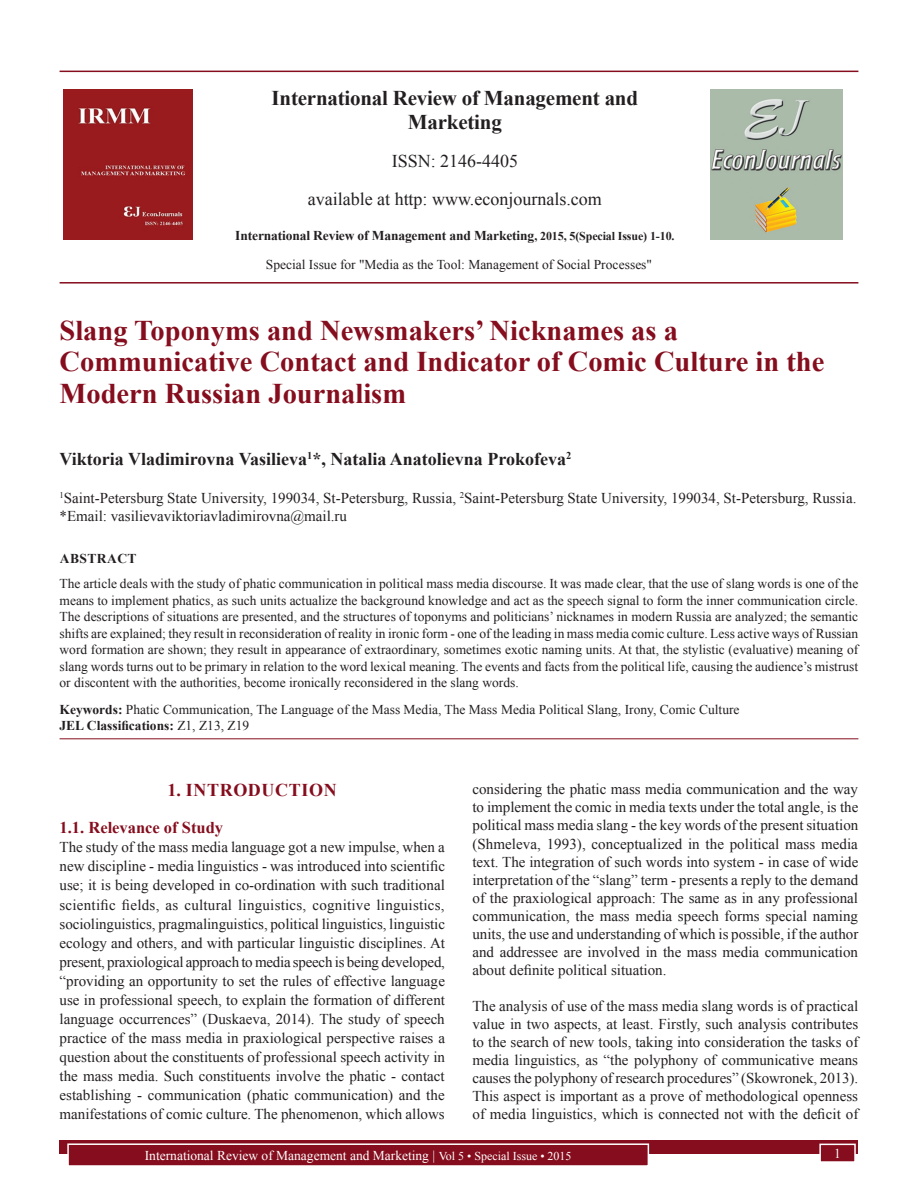
<style>
.page{position:relative;width:918px;height:1188px;background:#fff}
.page>*{position:absolute;margin:0;border:0;box-sizing:border-box;transform-origin:0 0}
.t1{font:700 28.5px/31.5px "Times New Roman";color:#850d1d}
.t2{font:700 21px/24px "Times New Roman";letter-spacing:-.01em;color:#231f20;text-align:center}
.t3{font:700 18px "Times New Roman";color:#231f20}
.t4{font:18px/38px "Times New Roman";color:#231f20;text-align:center}
.t5{font:700 18px "Times New Roman";letter-spacing:.035em;color:#850d1d}
.t6{font:700 16.5px "Times New Roman";color:#850d1d}
.t7{font:15px/18px "Times New Roman";color:#231f20;text-align:justify}
.t8{font:13.5px/16.5px "Times New Roman";color:#231f20;text-align:justify}
.t9{font:700 13.5px "Times New Roman";letter-spacing:-.01em;color:#231f20}
.t10{font:13.5px "Times New Roman";color:#fff}
.t11{font:700 13.5px "Times New Roman";letter-spacing:.035em;color:#231f20}
.s1{font-size:12px}
.s2{font-weight:700}
</style>
<div class="page">
<div style="left:60px;top:1140px;width:798px;height:13px;background:#850d1d"></div>
<div style="left:68px;top:1144px;width:580px;height:22px;background:#850d1d"></div>
<div style="left:67px;top:1143px;width:582px;height:24px;border:2px solid #fff"></div>
<div style="left:820px;top:1144px;width:35px;height:18px;background:#850d1d"></div>
<div style="left:819px;top:1144px;width:37px;height:19px;border:2px solid #fff"></div>
<hr style="left:60px;top:71px;width:798px;height:1px;background:#850d1d">
<hr style="left:60px;top:282px;width:798px;height:2px;background:#850d1d">
<img style="left:64px;top:89px;width:129px;height:151px">
<img style="left:711px;top:89px;width:132px;height:150px">
<hr style="left:60px;top:738px;width:798px;height:1px;background:#850d1d">
<h2 class="t2" style="left:272px;top:86px;width:368px">International Review of Management and<br>Marketing</h2>
<p class="t4" style="left:308px;top:142px;width:295px">ISSN: 2146-4405<br>available at http: www.econjournals.com</p>
<p class="t9" style="left:235px;top:228px;width:441px">International Review of Management and Marketing<span class="s1">, 2015, 5(Special Issue) 1-10.</span></p>
<p class="t8" style="left:266px;top:257px;width:388px">Special Issue for "Media as the Tool: Management of Social Processes"</p>
<h1 class="t1" style="left:60px;top:314px;width:766px">Slang Toponyms and Newsmakers’ Nicknames as a<br>Communicative Contact and Indicator of Comic Culture in the<br>Modern Russian Journalism</h1>
<p class="t3" style="left:60px;top:449px;width:513px">Viktoria Vladimirovna Vasilieva<sup>1</sup>*, Natalia Anatolievna Prokofeva<sup>2</sup></p>
<p class="t7" style="left:60px;top:489px;width:798px"><sup>1</sup>Saint-Petersburg State University, 199034, St-Petersburg, Russia, <sup>2</sup>Saint-Petersburg State University, 199034, St-Petersburg, Russia. *Email: vasilievaviktoriavladimirovna@mail.ru</p>
<p class="t11" style="left:60px;top:551px;width:78px">ABSTRACT</p>
<p class="t8" style="left:60px;top:575px;width:800px">The article deals with the study of phatic communication in political mass media discourse. It was made clear, that the use of slang words is one of the means to implement phatics, as such units actualize the background knowledge and act as the speech signal to form the inner communication circle.<br>The descriptions of situations are presented, and the structures of toponyms and politicians’ nicknames in modern Russia are analyzed; the semantic shifts are explained; they result in reconsideration of reality in ironic form - one of the leading in mass media comic culture. Less active ways of Russian word formation are shown; they result in appearance of extraordinary, sometimes exotic naming units. At that, the stylistic (evaluative) meaning of slang words turns out to be primary in relation to the word lexical meaning. The events and facts from the political life, causing the audience’s mistrust or discontent with the authorities, become ironically reconsidered in the slang words.</p>
<p class="t8" style="left:60px;top:701px;width:682px"><span class="s2">Keywords:</span> Phatic Communication, The Language of the Mass Media, The Mass Media Political Slang, Irony, Comic Culture<br><span class="s2">JEL Classifications:</span> Z1, Z13, Z19</p>
<p class="t5" style="left:168px;top:780px;width:171px">1. INTRODUCTION</p>
<p class="t6" style="left:60px;top:819px;width:165px">1.1. Relevance of Study</p>
<p class="t7" style="left:60px;top:838px;width:387px;line-height:19px">The study of the mass media language got a new impulse, when a new discipline - media linguistics - was introduced into scientific use; it is being developed in co-ordination with such traditional scientific fields, as cultural linguistics, cognitive linguistics, sociolinguistics, pragmalinguistics, political linguistics, linguistic ecology and others, and with particular linguistic disciplines. At present, praxiological approach to media speech is being developed, “providing an opportunity to set the rules of effective language use in professional speech, to explain the formation of different language occurrences” (Duskaeva, 2014). The study of speech practice of the mass media in praxiological perspective raises a question about the constituents of professional speech activity in the mass media. Such constituents involve the phatic - contact establishing - communication (phatic communication) and the manifestations of comic culture. The phenomenon, which allows</p>
<p class="t7" style="left:473px;top:780px;width:387px">considering the phatic mass media communication and the way to implement the comic in media texts under the total angle, is the political mass media slang - the key words of the present situation (Shmeleva, 1993), conceptualized in the political mass media text. The integration of such words into system - in case of wide interpretation of the “slang” term - presents a reply to the demand of the praxiological approach: The same as in any professional communication, the mass media speech forms special naming units, the use and understanding of which is possible, if the author and addressee are involved in the mass media communication about definite political situation.</p>
<p class="t7" style="left:473px;top:997px;width:387px">The analysis of use of the mass media slang words is of practical value in two aspects, at least. Firstly, such analysis contributes to the search of new tools, taking into consideration the tasks of media linguistics, as “the polyphony of communicative means causes the polyphony of research procedures” (Skowronek, 2013).<br>This aspect is important as a prove of methodological openness of media linguistics, which is connected not with the deficit of</p>
<p class="t10" style="left:145px;top:1148px;width:428px">International Review of Management and Marketing | <span class="s1">Vol 5 • Special Issue • 2015</span></p>
<p class="t10" style="left:834px;top:1146px;width:8px">1</p>
</div>
